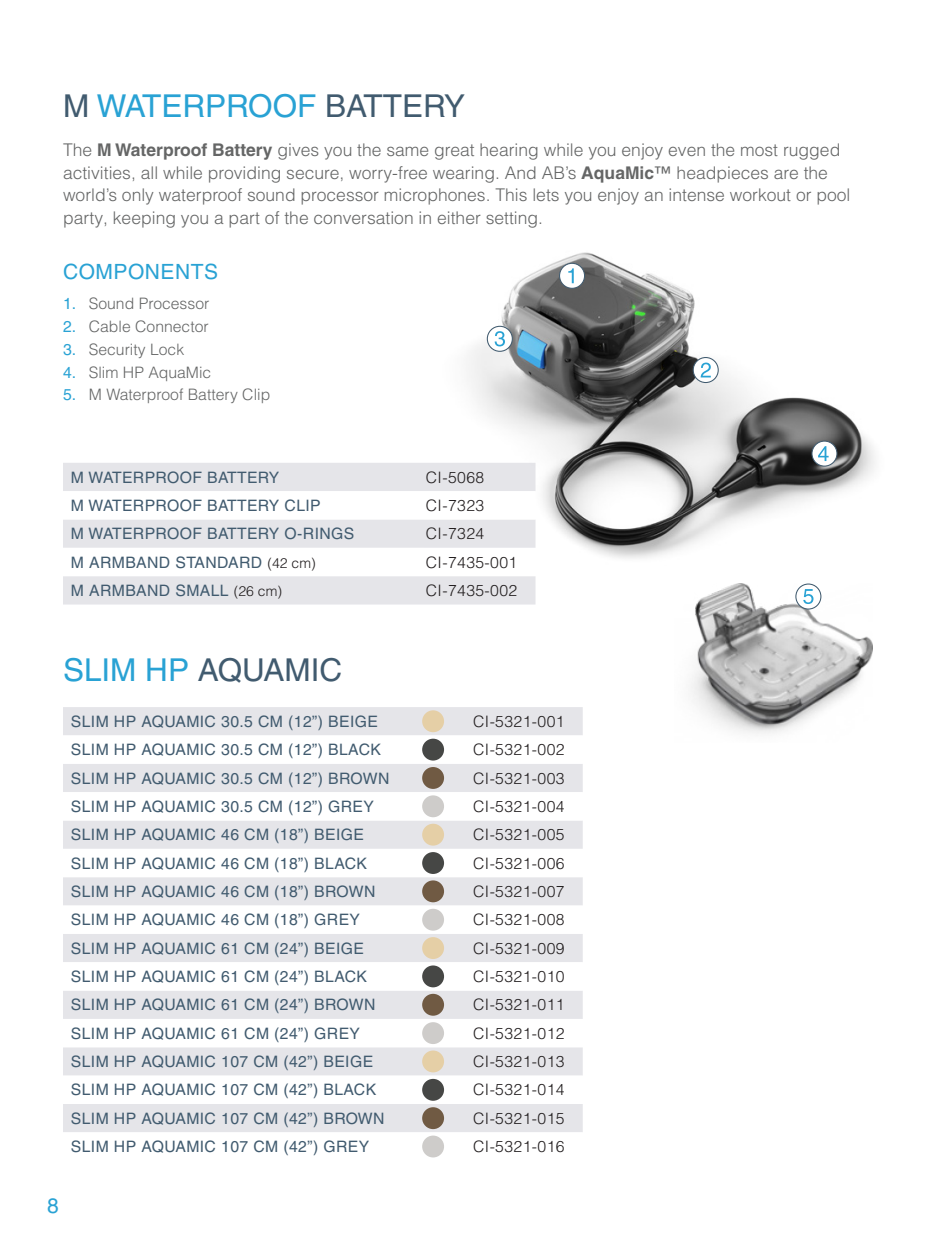
<style>
.page{position:relative;width:945px;height:1260px;background:#fff}
.page>*{position:absolute;margin:0;border:0;box-sizing:border-box;transform-origin:0 0}
.Callout_Subhead{font:31.5px "Helvetica LT Pro";color:#29a2d4}
.Callout_Subhead-2{font:31.5px "Helvetica LT Pro";color:#415b6f}
.t1{font:21px "Helvetica LT Pro";letter-spacing:.025em;color:#29a2d4}
.BODY{font:300 17.5px/22.8px "Helvetica LT Pro";color:#656666}
.t2{font:15.75px "Helvetica LT Pro";letter-spacing:.025em;color:#415b6f}
.t3{font:300 15.75px "Helvetica LT Pro";letter-spacing:.025em;color:#231f20}
.t4{font:300 15.75px "Helvetica LT Pro";color:#656666}
.s1{color:#415b6f}
.s2{font-weight:700}
.s3{font-weight:400}
.s4{font-weight:400;color:#29a2d4}
.s5{font-weight:300;font-size:14px;color:#231f20}
.s6{color:#29a2d4}
</style>
<div class="page">
<div style="left:63px;top:707px;width:520px;height:28px;background:#e5e5e9"></div>
<svg style="left:63px;top:738px;width:520px;height:420px"></svg>
<div style="left:422px;top:710px;width:22px;height:22px;background:#e5cfa6;border-radius:50%"></div>
<div style="left:422px;top:739px;width:22px;height:22px;background:#464745;border-radius:50%"></div>
<div style="left:422px;top:767px;width:22px;height:22px;background:#705a43;border-radius:50%"></div>
<div style="left:422px;top:795px;width:22px;height:22px;background:#ceccca;border-radius:50%"></div>
<div style="left:422px;top:824px;width:22px;height:22px;background:#e5cfa6;border-radius:50%"></div>
<div style="left:422px;top:852px;width:22px;height:22px;background:#464745;border-radius:50%"></div>
<div style="left:422px;top:880px;width:22px;height:22px;background:#705a43;border-radius:50%"></div>
<div style="left:422px;top:909px;width:22px;height:22px;background:#ceccca;border-radius:50%"></div>
<div style="left:422px;top:937px;width:22px;height:22px;background:#e5cfa6;border-radius:50%"></div>
<div style="left:422px;top:965px;width:22px;height:22px;background:#464745;border-radius:50%"></div>
<div style="left:422px;top:994px;width:22px;height:22px;background:#705a43;border-radius:50%"></div>
<div style="left:422px;top:1022px;width:22px;height:22px;background:#ceccca;border-radius:50%"></div>
<div style="left:422px;top:1051px;width:22px;height:21px;background:#e5cfa6;border-radius:50%"></div>
<div style="left:422px;top:1079px;width:22px;height:22px;background:#464745;border-radius:50%"></div>
<div style="left:422px;top:1107px;width:22px;height:22px;background:#705a43;border-radius:50%"></div>
<div style="left:422px;top:1136px;width:22px;height:21px;background:#ceccca;border-radius:50%"></div>
<div style="left:63px;top:463px;width:473px;height:142px;background:#e5e5e9"></div>
<svg style="left:63px;top:491px;width:364px;height:85px"></svg>
<img style="left:427px;top:252px;width:448px;height:345px">
<div style="left:560px;top:263px;width:25px;height:25px;background:#fff;border-radius:50%"></div>
<div style="left:559px;top:263px;width:26px;height:26px;border:1px solid #415b6f;border-radius:50%"></div>
<svg style="left:568px;top:268px;width:6px;height:15px"></svg>
<svg style="left:693px;top:358px;width:25px;height:25px"></svg>
<div style="left:693px;top:357px;width:26px;height:26px;border:1px solid #415b6f;border-radius:50%"></div>
<svg style="left:701px;top:363px;width:10px;height:14px"></svg>
<div style="left:812px;top:441px;width:25px;height:25px;background:#fff;border-radius:50%"></div>
<div style="left:811px;top:441px;width:26px;height:26px;border:1px solid #415b6f;border-radius:50%"></div>
<svg style="left:818px;top:446px;width:11px;height:15px"></svg>
<div style="left:487px;top:326px;width:25px;height:25px;background:#fff;border-radius:50%"></div>
<div style="left:487px;top:326px;width:26px;height:26px;border:1px solid #415b6f;border-radius:50%"></div>
<svg style="left:495px;top:331px;width:10px;height:15px"></svg>
<img style="left:674px;top:583px;width:199px;height:151px">
<div style="left:796px;top:584px;width:25px;height:25px;background:#fff;border-radius:50%"></div>
<div style="left:795px;top:584px;width:26px;height:26px;border:1px solid #415b6f;border-radius:50%"></div>
<svg style="left:803px;top:589px;width:11px;height:15px"></svg>
<p class="Callout_Subhead" style="left:63px;top:88px;width:404px"><span class="s1">M</span> WATERPROOF <span class="s1">BATTERY</span></p>
<p class="BODY" style="left:63px;top:138px;width:789px">The <span class="s2">M Waterproof Battery</span> gives you the same great hearing while you enjoy even the most rugged activities, all while providing secure, worry-free wearing. And AB’s <span class="s2">AquaMic</span><span class="s3">™</span> headpieces are the world’s only waterproof sound processor microphones. This lets you enjoy an intense workout or pool party, keeping you a part of the conversation in either setting.</p>
<p class="t1" style="left:63px;top:259px;width:157px">COMPONENTS</p>
<p class="t4" style="left:63px;top:294px;width:148px"><span class="s4">1.</span> Sound Processor</p>
<p class="t4" style="left:63px;top:317px;width:147px"><span class="s4">2.</span> Cable Connector</p>
<p class="t4" style="left:63px;top:340px;width:123px"><span class="s4">3.</span> Security Lock</p>
<p class="t4" style="left:63px;top:362px;width:150px"><span class="s4">4.</span> Slim HP AquaMic</p>
<p class="t4" style="left:63px;top:385px;width:209px"><span class="s4">5.</span> M Waterproof Battery Clip</p>
<p class="t2" style="left:71px;top:468px;width:210px">M WATERPROOF BATTERY</p>
<p class="t3" style="left:426px;top:467px;width:60px">CI-5068</p>
<p class="t2" style="left:71px;top:496px;width:251px">M WATERPROOF BATTERY CLIP</p>
<p class="t3" style="left:426px;top:496px;width:60px">CI-7323</p>
<p class="t2" style="left:71px;top:525px;width:285px">M WATERPROOF BATTERY O-RINGS</p>
<p class="t3" style="left:426px;top:524px;width:60px">CI-7324</p>
<p class="t2" style="left:71px;top:553px;width:246px">M ARMBAND STANDARD <span class="s5">(42 cm)</span></p>
<p class="t3" style="left:426px;top:552px;width:93px">CI-7435-001</p>
<p class="t2" style="left:71px;top:581px;width:213px">M ARMBAND SMALL <span class="s5">(26 cm)</span></p>
<p class="t3" style="left:426px;top:581px;width:93px">CI-7435-002</p>
<p class="Callout_Subhead-2" style="left:63px;top:652px;width:281px"><span class="s6">SLIM HP</span> AQUAMIC</p>
<p class="t2" style="left:71px;top:712px;width:309px">SLIM HP AQUAMIC 30.5 CM (12”) BEIGE</p>
<p class="t3" style="left:473px;top:712px;width:93px">CI-5321-001</p>
<p class="t2" style="left:71px;top:741px;width:312px">SLIM HP AQUAMIC 30.5 CM (12”) BLACK</p>
<p class="t3" style="left:473px;top:740px;width:93px">CI-5321-002</p>
<p class="t2" style="left:71px;top:769px;width:320px">SLIM HP AQUAMIC 30.5 CM (12”) BROWN</p>
<p class="t3" style="left:473px;top:768px;width:93px">CI-5321-003</p>
<p class="t2" style="left:71px;top:797px;width:305px">SLIM HP AQUAMIC 30.5 CM (12”) GREY</p>
<p class="t3" style="left:473px;top:797px;width:93px">CI-5321-004</p>
<p class="t2" style="left:71px;top:826px;width:295px">SLIM HP AQUAMIC 46 CM (18”) BEIGE</p>
<p class="t3" style="left:473px;top:825px;width:93px">CI-5321-005</p>
<p class="t2" style="left:71px;top:854px;width:298px">SLIM HP AQUAMIC 46 CM (18”) BLACK</p>
<p class="t3" style="left:473px;top:853px;width:93px">CI-5321-006</p>
<p class="t2" style="left:71px;top:882px;width:306px">SLIM HP AQUAMIC 46 CM (18”) BROWN</p>
<p class="t3" style="left:473px;top:882px;width:93px">CI-5321-007</p>
<p class="t2" style="left:71px;top:911px;width:291px">SLIM HP AQUAMIC 46 CM (18”) GREY</p>
<p class="t3" style="left:473px;top:910px;width:93px">CI-5321-008</p>
<p class="t2" style="left:71px;top:939px;width:295px">SLIM HP AQUAMIC 61 CM (24”) BEIGE</p>
<p class="t3" style="left:473px;top:938px;width:93px">CI-5321-009</p>
<p class="t2" style="left:71px;top:967px;width:298px">SLIM HP AQUAMIC 61 CM (24”) BLACK</p>
<p class="t3" style="left:473px;top:967px;width:93px">CI-5321-010</p>
<p class="t2" style="left:71px;top:996px;width:306px">SLIM HP AQUAMIC 61 CM (24”) BROWN</p>
<p class="t3" style="left:473px;top:995px;width:93px">CI-5321-011</p>
<p class="t2" style="left:71px;top:1024px;width:291px">SLIM HP AQUAMIC 61 CM (24”) GREY</p>
<p class="t3" style="left:473px;top:1023px;width:93px">CI-5321-012</p>
<p class="t2" style="left:71px;top:1052px;width:304px">SLIM HP AQUAMIC 107 CM (42”) BEIGE</p>
<p class="t3" style="left:473px;top:1052px;width:93px">CI-5321-013</p>
<p class="t2" style="left:71px;top:1081px;width:307px">SLIM HP AQUAMIC 107 CM (42”) BLACK</p>
<p class="t3" style="left:473px;top:1080px;width:93px">CI-5321-014</p>
<p class="t2" style="left:71px;top:1109px;width:315px">SLIM HP AQUAMIC 107 CM (42”) BROWN</p>
<p class="t3" style="left:473px;top:1108px;width:93px">CI-5321-015</p>
<p class="t2" style="left:71px;top:1138px;width:300px">SLIM HP AQUAMIC 107 CM (42”) GREY</p>
<p class="t3" style="left:473px;top:1137px;width:93px">CI-5321-016</p>
<h2 class="t1" style="left:47px;top:1193px;width:13px">8</h2>
</div>
